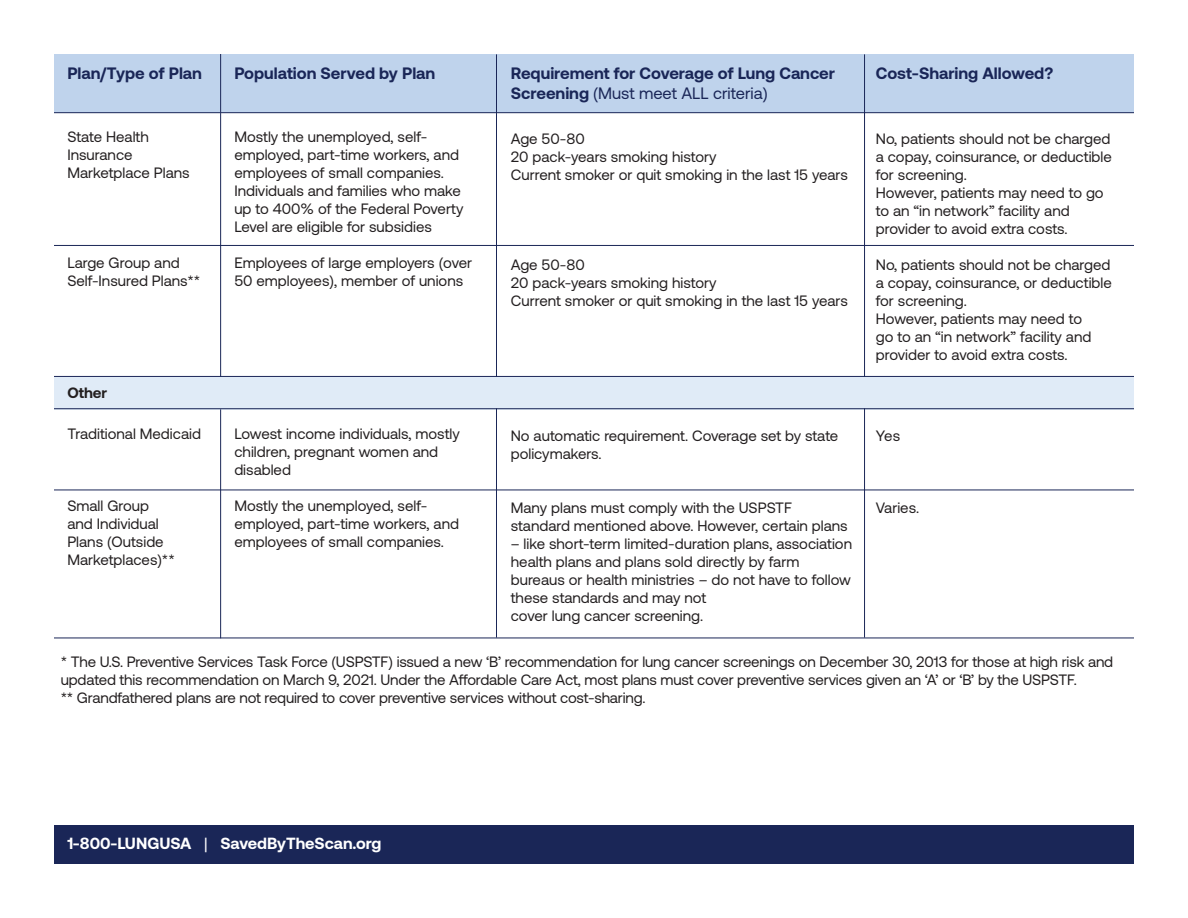
<style>
.page{position:relative;width:1188px;height:918px;background:#fff}
.page>*{position:absolute;margin:0;border:0;box-sizing:border-box;transform-origin:0 0}
.t1{font:700 16.5px/19.8px "Aeonik";color:#1a2657}
.t2{font:700 16.2px "Aeonik";color:#fff}
.t3{font:15px/18px "Aeonik";color:#231f20}
.t4{font:700 15px "Aeonik";color:#231f20}
.s1{font-weight:400}
</style>
<div class="page">
<div style="left:54px;top:377px;width:1080px;height:32px;background:#e0ebf7"></div>
<div style="left:54px;top:54px;width:1080px;height:58px;background:#bfd3ec"></div>
<div style="left:54px;top:826px;width:1080px;height:38px;background:#1a2657"></div>
<hr style="left:54px;top:245px;width:1080px;height:1px;background:#1a2657">
<hr style="left:54px;top:638px;width:1080px;height:1px;background:#1a2657">
<hr style="left:54px;top:112px;width:1080px;height:1px;background:#1a2657">
<hr style="left:54px;top:376px;width:1080px;height:1px;background:#1a2657">
<hr style="left:54px;top:408px;width:1080px;height:1px;background:#1a2657">
<hr style="left:220px;top:54px;width:1px;height:59px;background:#1a2657">
<hr style="left:496px;top:54px;width:1px;height:59px;background:#1a2657">
<hr style="left:864px;top:54px;width:1px;height:59px;background:#1a2657">
<hr style="left:220px;top:113px;width:1px;height:264px;background:#1a2657">
<hr style="left:496px;top:113px;width:1px;height:264px;background:#1a2657">
<hr style="left:864px;top:113px;width:1px;height:264px;background:#1a2657">
<hr style="left:220px;top:409px;width:1px;height:229px;background:#1a2657">
<hr style="left:496px;top:408px;width:1px;height:230px;background:#1a2657">
<hr style="left:864px;top:408px;width:1px;height:230px;background:#1a2657">
<hr style="left:54px;top:490px;width:1080px;height:1px;background:#1a2657">
<p class="t1" style="left:67px;top:64px;width:136px">Plan/Type of Plan</p>
<p class="t3" style="left:67px;top:128px;width:124px">State Health<br>Insurance<br>Marketplace Plans</p>
<p class="t3" style="left:67px;top:254px;width:134px">Large Group and<br>Self-Insured Plans**</p>
<p class="t1" style="left:234px;top:64px;width:202px">Population Served by Plan</p>
<p class="t3" style="left:234px;top:128px;width:231px">Mostly the unemployed, self&shy;employed, part-time workers, and employees of small companies.<br>Individuals and families who make up to 400% of the Federal Poverty<br>Level are eligible for subsidies</p>
<p class="t3" style="left:234px;top:254px;width:239px">Employees of large employers (over<br>50 employees), member of unions</p>
<p class="t1" style="left:511px;top:64px;width:326px">Requirement for Coverage of Lung Cancer<br>Screening <span class="s1">(Must meet ALL criteria)</span></p>
<p class="t3" style="left:511px;top:130px;width:338px">Age 50-80<br>20 pack-years smoking history<br>Current smoker or quit smoking in the last 15 years</p>
<p class="t3" style="left:511px;top:256px;width:338px">Age 50-80<br>20 pack-years smoking history<br>Current smoker or quit smoking in the last 15 years</p>
<p class="t1" style="left:876px;top:64px;width:179px">Cost-Sharing Allowed?</p>
<p class="t3" style="left:876px;top:130px;width:237px">No, patients should not be charged a copay, coinsurance, or deductible for screening.<br>However, patients may need to go to an “in network” facility and provider to avoid extra costs.</p>
<p class="t3" style="left:876px;top:256px;width:237px">No, patients should not be charged a copay, coinsurance, or deductible for screening.<br>However, patients may need to<br>go to an “in network” facility and provider to avoid extra costs.</p>
<p class="t4" style="left:67px;top:384px;width:41px">Other</p>
<p class="t3" style="left:67px;top:425px;width:135px">Traditional Medicaid</p>
<p class="t3" style="left:67px;top:497px;width:109px">Small Group and Individual<br>Plans (Outside<br>Marketplaces)**</p>
<p class="t3" style="left:234px;top:425px;width:227px">Lowest income individuals, mostly children, pregnant women and disabled</p>
<p class="t3" style="left:234px;top:497px;width:226px">Mostly the unemployed, self&shy;employed, part-time workers, and employees of small companies.</p>
<p class="t3" style="left:511px;top:427px;width:329px">No automatic requirement. Coverage set by state policymakers.</p>
<p class="t3" style="left:511px;top:499px;width:338px">Many plans must comply with the USPSTF standard mentioned above. However, certain plans</p>
<p class="t3" style="left:511px;top:535px;width:343px">– like short-term limited-duration plans, association health plans and plans sold directly by farm bureaus or health ministries – do not have to follow these standards and may not<br>cover lung cancer screening.</p>
<p class="t3" style="left:876px;top:427px;width:26px">Yes</p>
<p class="t3" style="left:876px;top:499px;width:45px">Varies.</p>
<p class="t3" style="left:61px;top:653px;width:1054px">* The U.S. Preventive Services Task Force (USPSTF) issued a new ‘B’ recommendation for lung cancer screenings on December 30, 2013 for those at high risk and updated this recommendation on March 9, 2021. Under the Affordable Care Act, most plans must cover preventive services given an ‘A’ or ‘B’ by the USPSTF.<br>** Grandfathered plans are not required to cover preventive services without cost-sharing.</p>
<p class="t2" style="left:67px;top:834px;width:316px">1-800-LUNGUSA <span class="s1">|</span> SavedByTheScan.org</p>
</div>
